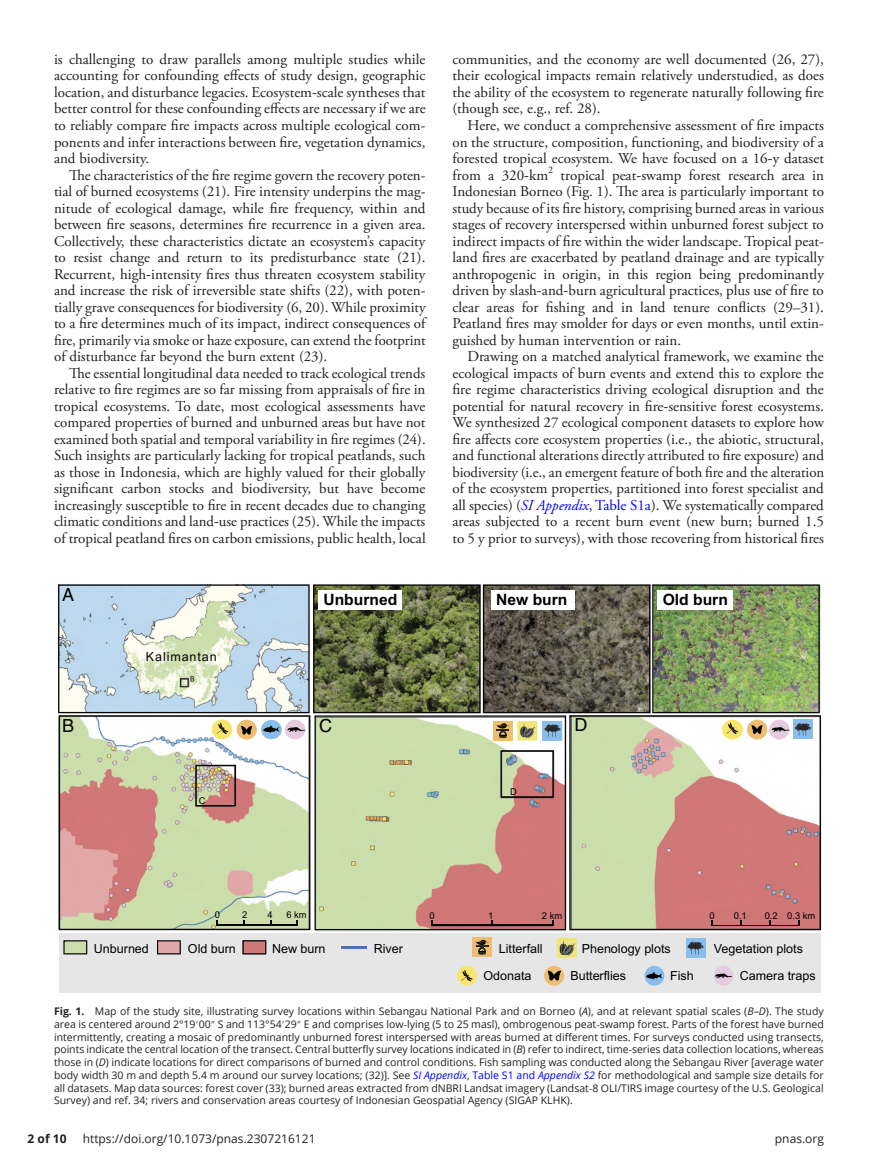
<style>
.page{position:relative;width:878px;height:1175px;background:#fff}
.page>*{position:absolute;margin:0;border:0;box-sizing:border-box;transform-origin:0 0}
.t1{font:18px "Helvetica";color:#000}
.t2{font:700 15.6px "Arial";color:#000}
.t3{font:15px/16.5px "Adobe Garamond Pro";color:#231f20;text-align:justify}
.t4{font:12.45px "Arial";color:#000}
.t5{font:12.45px "Arial";letter-spacing:.075em;color:#000}
.t6{font:12px "Open Sans";color:#231f20}
.t7{font:700 12px "Open Sans";color:#231f20}
.t8{font:10.5px/12.8px "Open Sans";color:#231f20;text-align:justify}
.t9{font:10.05px "Adobe Garamond Pro";color:#231f20}
.t10{font:9.3px "Arial";color:#000}
.s1{font-family:"STIX"}
.s2{font-style:italic;color:#00f}
.s3{color:#00f}
.s4{font-weight:700}
.s5{font-style:italic}
</style>
<div class="page">
<div style="left:59px;top:933px;width:761px;height:59px;background:#e6e6e7"></div>
<svg style="left:314px;top:806px;width:252px;height:124px;background:#c8b193"></svg>
<hr style="left:431px;top:924px;width:122px;height:2px;background:#070707">
<svg style="left:59px;top:806px;width:251px;height:124px;background:#cbbd9f"></svg>
<hr style="left:216px;top:924px;width:81px;height:1px;background:#070707">
<svg style="left:569px;top:715px;width:251px;height:215px;background:#ca9c8a"></svg>
<hr style="left:711px;top:925px;width:87px;height:1px;background:#070707">
<svg style="left:157px;top:940px;width:24px;height:14px"></svg>
<svg style="left:63px;top:940px;width:24px;height:14px"></svg>
<div style="left:557px;top:938px;width:19px;height:19px;background:#eee574"></div>
<img style="left:559px;top:940px;width:9px;height:15px">
<div style="left:685px;top:938px;width:20px;height:19px;background:#88bee9"></div>
<svg style="left:687px;top:941px;width:16px;height:13px"></svg>
<div style="left:713px;top:965px;width:20px;height:20px;background:#e4cbe0;border-radius:50%"></div>
<svg style="left:715px;top:973px;width:16px;height:5px"></svg>
<svg style="left:456px;top:965px;width:20px;height:20px"></svg>
<svg style="left:461px;top:970px;width:11px;height:11px"></svg>
<div style="left:644px;top:965px;width:20px;height:20px;background:#88bee9;border-radius:50%"></div>
<svg style="left:646px;top:972px;width:16px;height:7px"></svg>
<div style="left:472px;top:937px;width:19px;height:19px;background:#edbe72"></div>
<svg style="left:475px;top:939px;width:13px;height:15px"></svg>
<img style="left:568px;top:943px;width:9px;height:15px">
<img style="left:568px;top:943px;width:8px;height:14px">
<svg style="left:568px;top:943px;width:6px;height:12px"></svg>
<svg style="left:544px;top:965px;width:20px;height:20px"></svg>
<svg style="left:548px;top:969px;width:12px;height:12px"></svg>
<svg style="left:242px;top:940px;width:24px;height:14px"></svg>
<hr style="left:341px;top:946px;width:25px;height:2px;background:#4978b1">
<img style="left:58px;top:584px;width:761px;height:222px">
<p class="t3" style="left:54px;top:51px;width:373px">is challenging to draw parallels among multiple studies while accounting for confounding effects of study design, geographic location, and disturbance legacies. Ecosystem<span class="s1">-</span>scale syntheses that better control for these confounding effects are necessary if we are to reliably compare fire impacts across multiple ecological com&shy;ponents and infer interactions between fire, vegetation dynamics, and biodiversity.</p>
<p class="t3" style="left:54px;top:167px;width:373px;text-indent:15px">The characteristics of the fire regime govern the recovery poten&shy;tial of burned ecosystems (21). Fire intensity underpins the mag&shy;nitude of ecological damage, while fire frequency, within and between fire seasons, determines fire recurrence in a given area.<br>Collectively, these characteristics dictate an ecosystem’s capacity to resist change and return to its predisturbance state (21).<br>Recurrent, high<span class="s1">-</span>intensity fires thus threaten ecosystem stability and increase the risk of irreversible state shifts (22), with poten&shy;tially grave consequences for biodiversity (6, 20). While proximity to a fire determines much of its impact, indirect consequences of fire, primarily via smoke or haze exposure, can extend the footprint of disturbance far beyond the burn extent (23).</p>
<p class="t3" style="left:54px;top:365px;width:373px;text-indent:15px">The essential longitudinal data needed to track ecological trends relative to fire regimes are so far missing from appraisals of fire in tropical ecosystems. To date, most ecological assessments have compared properties of burned and unburned areas but have not examined both spatial and temporal variability in fire regimes (24).<br>Such insights are particularly lacking for tropical peatlands, such as those in Indonesia, which are highly valued for their globally significant carbon stocks and biodiversity, but have become increasingly susceptible to fire in recent decades due to changing climatic conditions and land<span class="s1">-</span>use practices (25). While the impacts of tropical peatland fires on carbon emissions, public health, local</p>
<p class="t3" style="left:452px;top:51px;width:373px">communities, and the economy are well documented (26, 27), their ecological impacts remain relatively understudied, as does the ability of the ecosystem to regenerate naturally following fire (though see, e.g., ref. 28).</p>
<p class="t3" style="left:452px;top:117px;width:373px;text-indent:15px">Here, we conduct a comprehensive assessment of fire impacts on the structure, composition, functioning, and biodiversity of a forested tropical ecosystem. We have focused on a 16<span class="s1">-</span>y dataset from a 320<span class="s1">-</span>km</p>
<p class="t9" style="left:548px;top:163px;width:6px">2</p>
<p class="t3" style="left:452px;top:167px;width:373px;text-indent:108px">tropical peat<span class="s1">-</span>swamp forest research area in Indonesian Borneo (Fig. 1). The area is particularly important to study because of its fire history, comprising burned areas in various stages of recovery interspersed within unburned forest subject to indirect impacts of fire within the wider landscape. Tropical peat&shy;land fires are exacerbated by peatland drainage and are typically anthropogenic in origin, in this region being predominantly driven by slash<span class="s1">-</span>and<span class="s1">-</span>burn agricultural practices, plus use of fire to clear areas for fishing and in land tenure conflicts (29–31).<br>Peatland fires may smolder for days or even months, until extin&shy;guished by human intervention or rain.</p>
<p class="t3" style="left:452px;top:348px;width:373px;text-indent:15px">Drawing on a matched analytical framework, we examine the ecological impacts of burn events and extend this to explore the fire regime characteristics driving ecological disruption and the potential for natural recovery in fire<span class="s1">-</span>sensitive forest ecosystems.<br>We synthesized 27 ecological component datasets to explore how fire affects core ecosystem properties (i.e., the abiotic, structural, and functional alterations directly attributed to fire exposure) and biodiversity (i.e., an emergent feature of both fire and the alteration of the ecosystem properties, partitioned into forest specialist and all species) (<span class="s2">SI Appendix</span><span class="s3">, Table S1a</span>). We systematically compared areas subjected to a recent burn event (new burn; burned 1.5 to 5 y prior to surveys), with those recovering from historical fires</p>
<p class="t1" style="left:62px;top:584px;width:14px">A</p>
<p class="t1" style="left:62px;top:714px;width:14px">B</p>
<p class="t5" style="left:146px;top:649px;width:72px">Kalimantan</p>
<p class="t10" style="left:199px;top:795px;width:8px">C</p>
<p class="t2" style="left:323px;top:589px;width:75px">Unburned</p>
<p class="t2" style="left:496px;top:589px;width:73px">New burn</p>
<p class="t2" style="left:662px;top:589px;width:67px">Old burn</p>
<p class="t1" style="left:319px;top:715px;width:14px">C</p>
<p class="t10" style="left:510px;top:786px;width:8px">D</p>
<p class="t1" style="left:574px;top:714px;width:14px">D</p>
<p class="t10" style="left:215px;top:909px;width:7px">0</p>
<p class="t10" style="left:242px;top:909px;width:7px">2</p>
<p class="t10" style="left:267px;top:909px;width:7px">4</p>
<p class="t10" style="left:286px;top:909px;width:22px">6 km</p>
<p class="t4" style="left:94px;top:941px;width:56px">Unburned</p>
<p class="t4" style="left:188px;top:941px;width:49px">Old burn</p>
<p class="t4" style="left:272px;top:941px;width:55px">New burn</p>
<p class="t10" style="left:429px;top:910px;width:7px">0</p>
<p class="t10" style="left:488px;top:910px;width:7px">1</p>
<p class="t10" style="left:541px;top:910px;width:22px">2 km</p>
<p class="t10" style="left:709px;top:910px;width:7px">0</p>
<p class="t10" style="left:733px;top:910px;width:15px">0.1</p>
<p class="t10" style="left:764px;top:910px;width:52px">0.2 0.3 km</p>
<p class="t4" style="left:498px;top:941px;width:45px">Litterfall</p>
<p class="t4" style="left:581px;top:941px;width:90px">Phenology plots</p>
<p class="t4" style="left:373px;top:941px;width:31px">River</p>
<p class="t4" style="left:713px;top:941px;width:90px">Vegetation plots</p>
<p class="t4" style="left:483px;top:968px;width:49px">Odonata</p>
<p class="t4" style="left:570px;top:968px;width:57px">Butterflies</p>
<p class="t4" style="left:670px;top:968px;width:25px">Fish</p>
<p class="t4" style="left:739px;top:968px;width:77px">Camera traps</p>
<p class="t8" style="left:54px;top:1004px;width:771px"><span class="s4">Fig. 1.</span> Map of the study site, illustrating survey locations within Sebangau National Park and on Borneo (<span class="s5">A</span>), and at relevant spatial scales (<span class="s5">B</span>–<span class="s5">D</span>). The study area is centered around 2°19<span class="s1">′</span>00<span class="s1">″</span> S and 113°54<span class="s1">′</span>29<span class="s1">″</span> E and comprises low<span class="s1">-</span>lying (5 to 25 masl), ombrogenous peat<span class="s1">-</span>swamp forest. Parts of the forest have burned intermittently, creating a mosaic of predominantly unburned forest interspersed with areas burned at different times. For surveys conducted using transects, points indicate the central location of the transect. Central butterfly survey locations indicated in (<span class="s5">B</span>) refer to indirect, time<span class="s1">-</span>series data collection locations, whereas those in (<span class="s5">D</span>) indicate locations for direct comparisons of burned and control conditions. Fish sampling was conducted along the Sebangau River [average water body width 30 m and depth 5.4 m around our survey locations; (32)]. See <span class="s2">SI Appendix</span><span class="s3">, Table S1 and</span> <span class="s2">Appendix S2</span> for methodological and sample size details for all datasets. Map data sources: forest cover (33); burned areas extracted from dNBRI Landsat imagery (Landsat<span class="s1">-</span>8 OLI/TIRS image courtesy of the U.S. Geological Survey) and ref. 34; rivers and conservation areas courtesy of Indonesian Geospatial Agency (SIGAP KLHK).</p>
<p class="t7" style="left:28px;top:1130px;width:40px">2 of 10</p>
<p class="t6" style="left:83px;top:1130px;width:234px">https://doi.org/10.1073/pnas.2307216121</p>
<p class="t6" style="left:774px;top:1130px;width:51px">pnas.org</p>
</div>
